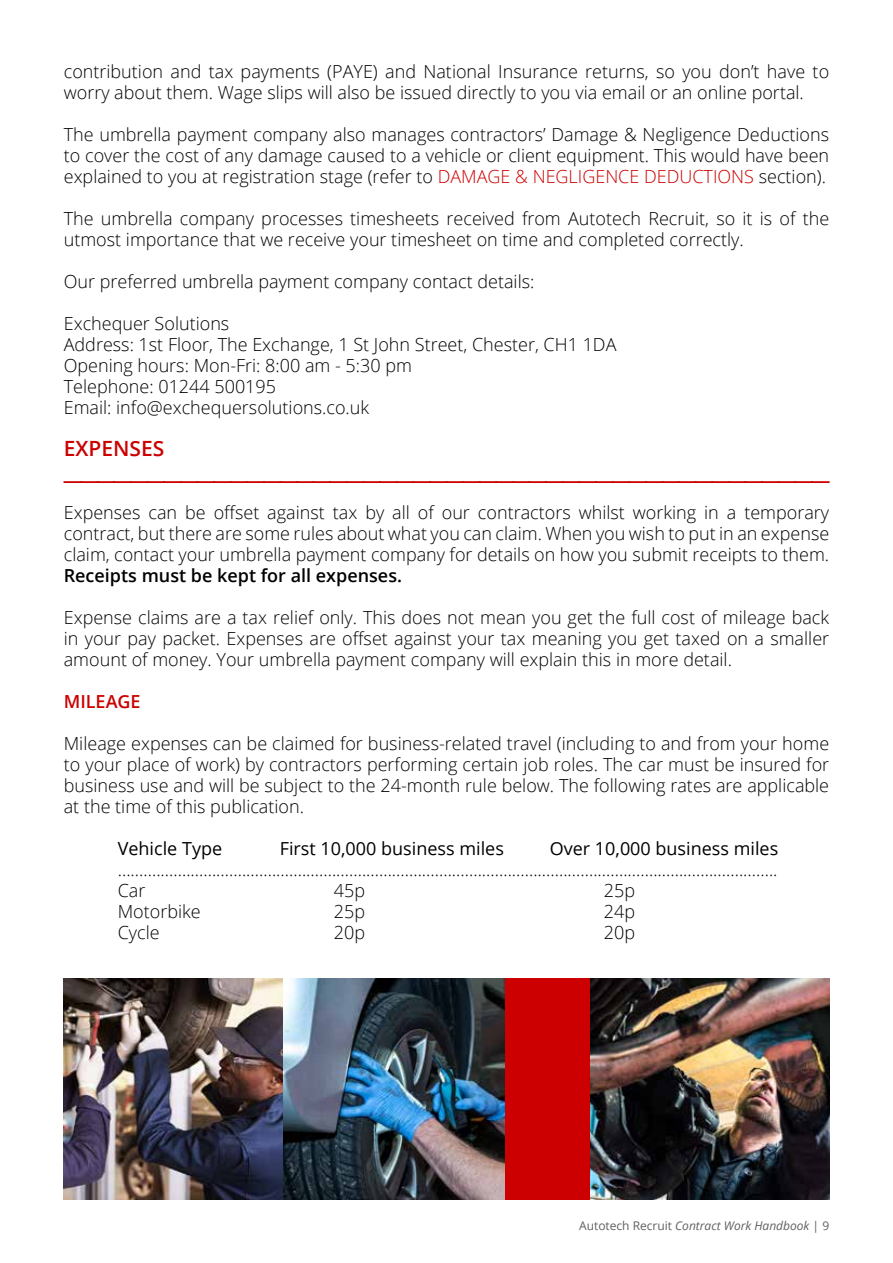
<style>
.page{position:relative;width:893px;height:1263px;background:#fff}
.page>*{position:absolute;margin:0;border:0;box-sizing:border-box;transform-origin:0 0}
.t1{font:300 45px "Open Sans";color:#c00}
.t2{font:600 21px "Open Sans";color:#c00}
.t3{font:300 18px/21px "Open Sans";color:#000}
.t4{font:18px "Open Sans";color:#000}
.t5{font:600 18px "Open Sans";color:#000}
.t6{font:600 18px "Open Sans";color:#c00}
.t7{font:italic 12px "Open Sans";color:#606060}
.s1{color:#c00}
.s2{font-style:normal}
</style>
<div class="page">
<img style="left:64px;top:978px;width:441px;height:221px">
<div style="left:505px;top:978px;width:85px;height:221px;background:#c00"></div>
<img style="left:590px;top:978px;width:239px;height:221px">
<p class="t3" style="left:64px;top:60px;width:767px">contribution and tax payments (PAYE) and National Insurance returns, so you don’t have to worry about them. Wage slips will also be issued directly to you via email or an online portal.</p>
<p class="t3" style="left:64px;top:123px;width:767px;text-align:justify">The umbrella payment company also manages contractors’ Damage &amp; Negligence Deductions to cover the cost of any damage caused to a vehicle or client equipment. This would have been explained to you at registration stage (refer to <span class="s1">DAMAGE &amp; NEGLIGENCE DEDUCTIONS</span> section).</p>
<p class="t3" style="left:64px;top:209px;width:767px">The umbrella company processes timesheets received from Autotech Recruit, so it is of the utmost importance that we receive your timesheet on time and completed correctly.</p>
<p class="t3" style="left:64px;top:272px;width:472px">Our preferred umbrella payment company contact details:</p>
<p class="t3" style="left:64px;top:312px;width:554px">Exchequer Solutions<br>Address: 1st Floor, The Exchange, 1 St John Street, Chester, CH1 1DA Opening hours: Mon-Fri: 8:00 am - 5:30 pm<br>Telephone: 01244 500195<br>Email: info@exchequersolutions.co.uk</p>
<p class="t2" style="left:64px;top:440px;width:102px">EXPENSES</p>
<h1 class="t1" style="left:64px;top:442px;width:767px">______________________________________________</h1>
<p class="t3" style="left:64px;top:501px;width:767px;text-align:justify">Expenses can be offset against tax by all of our contractors whilst working in a temporary contract, but there are some rules about what you can claim. When you wish to put in an expense claim, contact your umbrella payment company for details on how you submit receipts to them.</p>
<p class="t5" style="left:64px;top:563px;width:340px">Receipts must be kept for all expenses.</p>
<p class="t3" style="left:64px;top:606px;width:767px;text-align:justify">Expense claims are a tax relief only. This does not mean you get the full cost of mileage back in your pay packet. Expenses are offset against your tax meaning you get taxed on a smaller amount of money. Your umbrella payment company will explain this in more detail.</p>
<p class="t6" style="left:64px;top:695px;width:78px">MILEAGE</p>
<p class="t3" style="left:64px;top:734px;width:767px;text-align:justify">Mileage expenses can be claimed for business-related travel (including to and from your home to your place of work) by contractors performing certain job roles. The car must be insured for business use and will be subject to the 24-month rule below. The following rates are applicable at the time of this publication.</p>
<p class="t4" style="left:118px;top:841px;width:106px">Vehicle Type</p>
<p class="t4" style="left:280px;top:841px;width:226px">First 10,000 business miles</p>
<p class="t4" style="left:550px;top:841px;width:230px">Over 10,000 business miles</p>
<p class="t3" style="left:118px;top:860px;width:661px">..........................................................................................................................................................<br>Car</p>
<p class="t3" style="left:334px;top:881px;width:33px">45p</p>
<p class="t3" style="left:604px;top:881px;width:33px">25p</p>
<p class="t3" style="left:118px;top:902px;width:85px">Motorbike</p>
<p class="t3" style="left:334px;top:902px;width:33px">25p</p>
<p class="t3" style="left:604px;top:902px;width:33px">24p</p>
<p class="t3" style="left:118px;top:923px;width:43px">Cycle</p>
<p class="t3" style="left:334px;top:923px;width:33px">20p</p>
<p class="t3" style="left:604px;top:923px;width:33px">20p</p>
<p class="t7" style="left:579px;top:1220px;width:252px"><span class="s2">Autotech Recruit</span> Contract Work Handbook <span class="s2">| 9</span></p>
</div>
